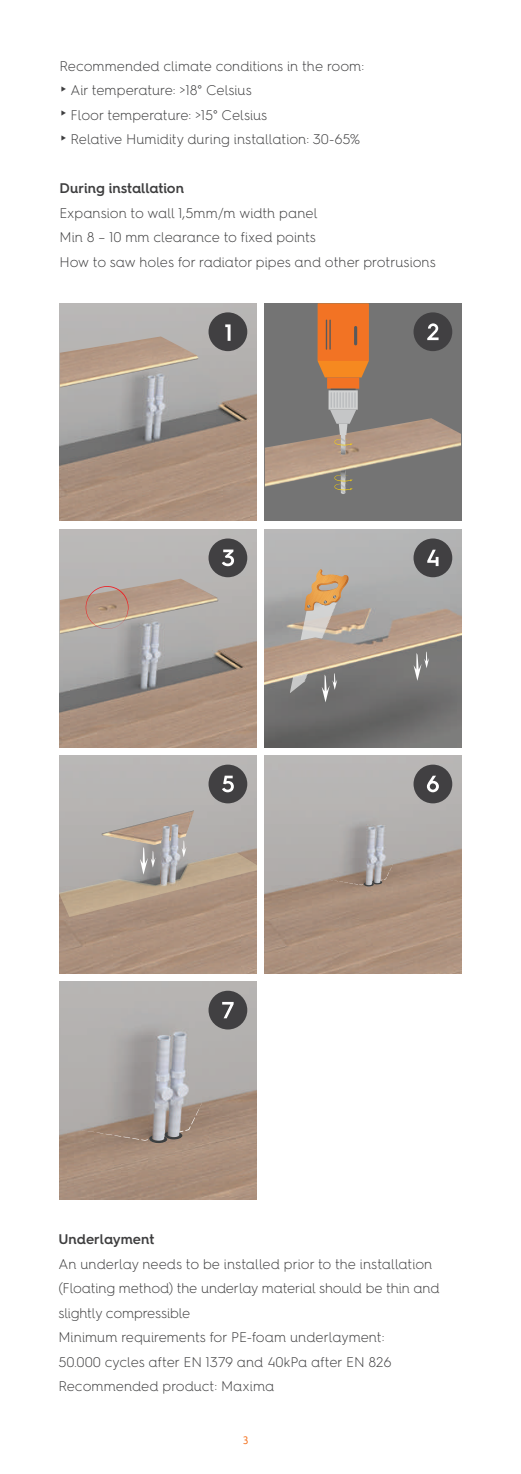
<style>
.page{position:relative;width:521px;height:1474px;background:#fff}
.page>*{position:absolute;margin:0;border:0;box-sizing:border-box;transform-origin:0 0}
.t1{font:300 14px/24.5px "Hurme Geometric Sans 4";letter-spacing:-.005em;color:#3e3e3f}
.t2{font:600 14px "Hurme Geometric Sans 4";color:#3e3e3f}
.t3{font:10.5px "Big City Grotesque Pro";color:#f47321}
.s1{font-weight:400}
</style>
<div class="page">
<img style="left:60px;top:982px;width:196px;height:217px">
<svg style="left:82px;top:1130px;width:70px;height:10px"></svg>
<svg style="left:149px;top:1134px;width:18px;height:9px"></svg>
<svg style="left:188px;top:1103px;width:14px;height:36px"></svg>
<img style="left:152px;top:1032px;width:36px;height:108px">
<img style="left:60px;top:755px;width:196px;height:218px">
<svg style="left:60px;top:840px;width:196px;height:77px;background:#b0a092"></svg>
<img style="left:102px;top:810px;width:92px;height:35px">
<img style="left:160px;top:824px;width:20px;height:60px">
<div style="left:265px;top:303px;width:196px;height:218px;background:#747474"></div>
<img style="left:265px;top:418px;width:196px;height:69px">
<svg style="left:317px;top:303px;width:52px;height:74px;background:#eb7727"></svg>
<div style="left:327px;top:377px;width:32px;height:11px;background:#f27324"></div>
<hr style="left:331px;top:388px;width:24px;height:2px;background:#58595b">
<div style="left:328px;top:390px;width:30px;height:19px;background:#d1d2d2"></div>
<hr style="left:329px;top:319px;width:2px;height:31px;background:#58595b">
<hr style="left:354px;top:326px;width:3px;height:19px;background:#58595b;border-radius:2px">
<hr style="left:326px;top:319px;width:1px;height:31px;background:#58595b">
<svg style="left:330px;top:392px;width:26px;height:102px;background:#aaa197"></svg>
<img style="left:265px;top:529px;width:196px;height:218px">
<svg style="left:290px;top:569px;width:59px;height:133px;background:#b09f8f"></svg>
<svg style="left:413px;top:651px;width:16px;height:30px"></svg>
<img style="left:60px;top:529px;width:196px;height:218px">
<img style="left:60px;top:578px;width:158px;height:56px">
<svg style="left:86px;top:586px;width:43px;height:43px;background:#b89c8c"></svg>
<img style="left:60px;top:303px;width:196px;height:218px">
<img style="left:60px;top:336px;width:138px;height:52px">
<div style="left:208px;top:312px;width:39px;height:39px;background:#414042;border-radius:50%"></div>
<svg style="left:225px;top:324px;width:5px;height:17px"></svg>
<div style="left:208px;top:538px;width:39px;height:39px;background:#414042;border-radius:50%"></div>
<svg style="left:222px;top:549px;width:12px;height:17px"></svg>
<div style="left:413px;top:538px;width:39px;height:39px;background:#414042;border-radius:50%"></div>
<svg style="left:427px;top:549px;width:11px;height:17px"></svg>
<div style="left:208px;top:764px;width:39px;height:39px;background:#414042;border-radius:50%"></div>
<svg style="left:222px;top:775px;width:12px;height:17px"></svg>
<div style="left:208px;top:990px;width:39px;height:39px;background:#414042;border-radius:50%"></div>
<svg style="left:222px;top:1001px;width:12px;height:17px"></svg>
<img style="left:265px;top:755px;width:196px;height:218px">
<svg style="left:326px;top:879px;width:39px;height:6px"></svg>
<svg style="left:385px;top:864px;width:8px;height:18px"></svg>
<img style="left:365px;top:824px;width:20px;height:61px">
<div style="left:413px;top:764px;width:39px;height:39px;background:#414042;border-radius:50%"></div>
<svg style="left:427px;top:775px;width:12px;height:17px"></svg>
<div style="left:413px;top:312px;width:39px;height:39px;background:#414042;border-radius:50%"></div>
<svg style="left:427px;top:323px;width:11px;height:17px"></svg>
<p class="t1" style="left:60px;top:53px;width:306px">Recommended climate conditions in the room: <span class="s1">►</span> Air temperature: &gt;18° Celsius<br><span class="s1">►</span> Floor temperature: &gt;15° Celsius<br><span class="s1">►</span> Relative Humidity during installation: 30-65%</p>
<p class="t2" style="left:60px;top:179px;width:126px">During installation</p>
<p class="t1" style="left:60px;top:200px;width:378px">Expansion to wall 1,5mm/m width panel<br>Min 8 – 10 mm clearance to fixed points<br>How to saw holes for radiator pipes and other protrusions</p>
<p class="t2" style="left:58px;top:1229px;width:97px">Underlayment</p>
<p class="t1" style="left:58px;top:1251px;width:383px">An underlay needs to be installed prior to the installation (Floating method) the underlay material should be thin and slightly compressible<br>Minimum requirements for PE-foam underlayment:<br>50.000 cycles after EN 1379 and 40kPa after EN 826<br>Recommended product: Maxima</p>
<p class="t3" style="left:243px;top:1431px;width:7px">3</p>
</div>
